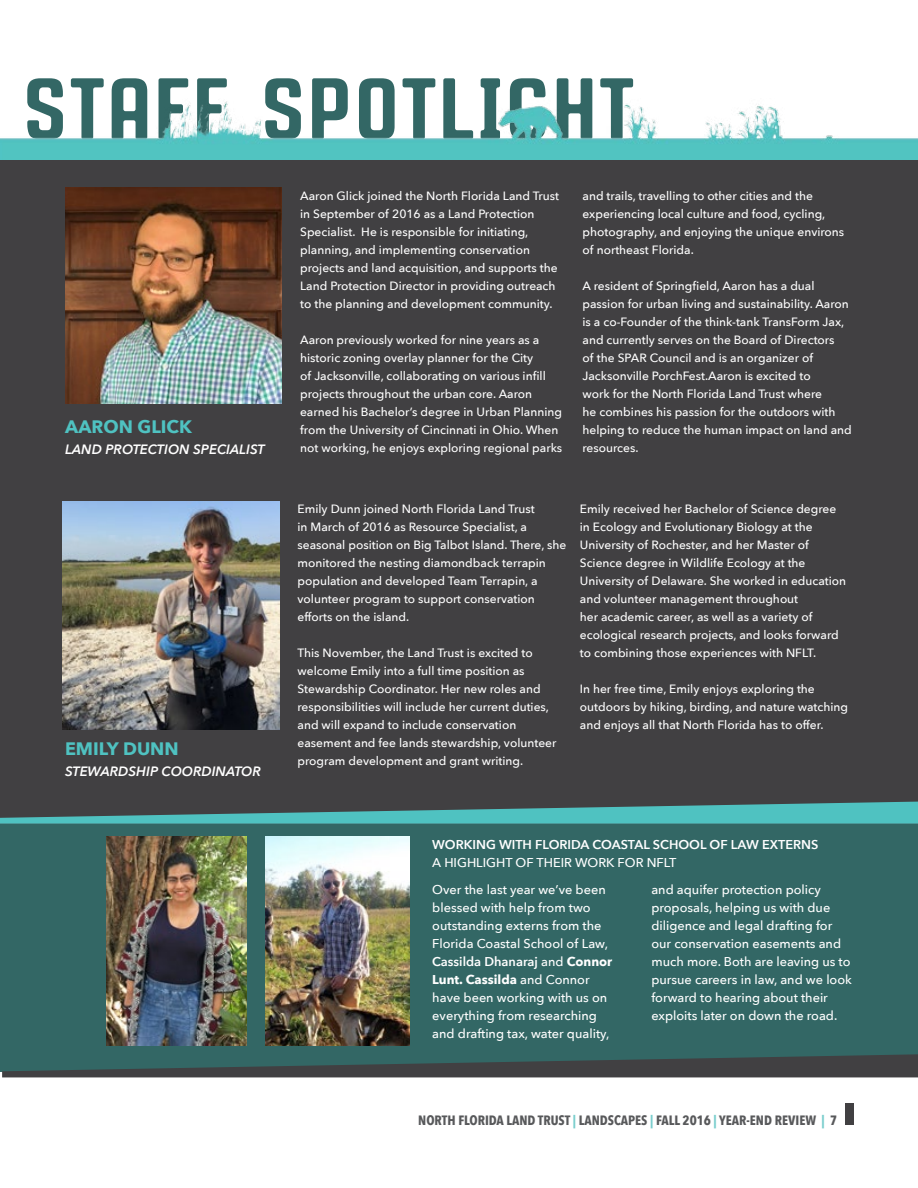
<style>
.page{position:relative;width:918px;height:1188px;background:#fff}
.page>*{position:absolute;margin:0;border:0;box-sizing:border-box;transform-origin:0 0}
.t1{font:93.75px "Conseil";color:#336765}
.t2{font:700 18px "Avenir Next";color:#4fc2c1}
.t3{font:700 13.5px "Avenir Next Condensed";color:#58595b}
.t4{font:italic 600 13.5px "Avenir Next";color:#fff}
.t5{font:500 12.75px/18px "Avenir Next";color:#fff}
.t6{font:600 12.75px "Avenir Next";color:#fff}
.t7{font:500 12px/18px "Avenir Next";color:#fff}
.s1{font-weight:600}
.s2{font-weight:700}
.s3{color:#78cdcc}
</style>
<div class="page">
<div style="left:846px;top:1103px;width:8px;height:21px;background:#414042"></div>
<div style="left:0;top:819px;width:918px;height:253px;background:#336765"></div>
<div style="left:0;top:157px;width:918px;height:667px;background:#414042"></div>
<img style="left:65px;top:188px;width:217px;height:216px">
<img style="left:63px;top:501px;width:217px;height:228px">
<img style="left:0;top:101px;width:918px;height:58px">
<svg style="left:0;top:802px;width:918px;height:22px"></svg>
<svg style="left:2px;top:1054px;width:916px;height:23px"></svg>
<img style="left:106px;top:837px;width:141px;height:208px">
<img style="left:265px;top:837px;width:144px;height:208px">
<h1 class="t1" style="left:22px;top:53px;width:615px">Staff Spotlight</h1>
<h2 class="t2" style="left:65px;top:412px;width:128px">AARON GLICK</h2>
<p class="t4" style="left:65px;top:438px;width:201px">LAND PROTECTION SPECIALIST</p>
<h2 class="t2" style="left:65px;top:733px;width:115px">EMILY DUNN</h2>
<p class="t4" style="left:65px;top:760px;width:197px">STEWARDSHIP COORDINATOR</p>
<p class="t7" style="left:300px;top:186px;width:261px">Aaron Glick joined the North Florida Land Trust in September of 2016 as a Land Protection Specialist. He is responsible for initiating, planning, and implementing conservation projects and land acquisition, and supports the Land Protection Director in providing outreach to the planning and development community.</p>
<p class="t7" style="left:300px;top:330px;width:264px">Aaron previously worked for nine years as a historic zoning overlay planner for the City<br>of Jacksonville, collaborating on various infill projects throughout the urban core. Aaron earned his Bachelor’s degree in Urban Planning from the University of Cincinnati in Ohio. When not working, he enjoys exploring regional parks</p>
<p class="t7" style="left:583px;top:186px;width:263px">and trails, travelling to other cities and the experiencing local culture and food, cycling, photography, and enjoying the unique environs of northeast Florida.</p>
<p class="t7" style="left:583px;top:276px;width:271px">A resident of Springfield, Aaron has a dual passion for urban living and sustainability. Aaron is a co-Founder of the think-tank TransForm Jax, and currently serves on the Board of Directors<br>of the SPAR Council and is an organizer of Jacksonville PorchFest.Aaron is excited to<br>work for the North Florida Land Trust where<br>he combines his passion for the outdoors with helping to reduce the human impact on land and resources.</p>
<p class="t7" style="left:298px;top:500px;width:270px">Emily Dunn joined North Florida Land Trust<br>in March of 2016 as Resource Specialist, a seasonal position on Big Talbot Island. There, she monitored the nesting diamondback terrapin population and developed Team Terrapin, a volunteer program to support conservation efforts on the island.</p>
<p class="t7" style="left:298px;top:644px;width:260px">This November, the Land Trust is excited to welcome Emily into a full time position as Stewardship Coordinator. Her new roles and responsibilities will include her current duties, and will expand to include conservation easement and fee lands stewardship, volunteer program development and grant writing.</p>
<p class="t7" style="left:580px;top:500px;width:268px">Emily received her Bachelor of Science degree in Ecology and Evolutionary Biology at the University of Rochester, and her Master of Science degree in Wildlife Ecology at the University of Delaware. She worked in education and volunteer management throughout<br>her academic career, as well as a variety of ecological research projects, and looks forward to combining those experiences with NFLT.</p>
<p class="t7" style="left:580px;top:680px;width:270px">In her free time, Emily enjoys exploring the outdoors by hiking, birding, and nature watching and enjoys all that North Florida has to offer.</p>
<p class="t6" style="left:432px;top:834px;width:388px">WORKING WITH FLORIDA COASTAL SCHOOL OF LAW EXTERNS</p>
<p class="t5" style="left:432px;top:854px;width:246px">A HIGHLIGHT OF THEIR WORK FOR NFLT</p>
<p class="t5" style="left:432px;top:880px;width:182px">Over the last year we’ve been blessed with help from two outstanding externs from the<br>Florida Coastal School of Law,<br><span class="s1">Cassilda Dhanaraj</span> and <span class="s2">Connor<br>Lunt. Cassilda</span> and Connor have been working with us on everything from researching and drafting tax, water quality,</p>
<p class="t5" style="left:651px;top:880px;width:202px">and aquifer protection policy proposals, helping us with due diligence and legal drafting for our conservation easements and much more. Both are leaving us to pursue careers in law, and we look forward to hearing about their exploits later on down the road.</p>
<p class="t3" style="left:418px;top:1112px;width:421px">NORTH FLORIDA LAND TRUST <span class="s3">|</span> LANDSCAPES <span class="s3">|</span> FALL 2016 <span class="s3">|</span> YEAR-END REVIEW <span class="s3">|</span> 7</p>
</div>
